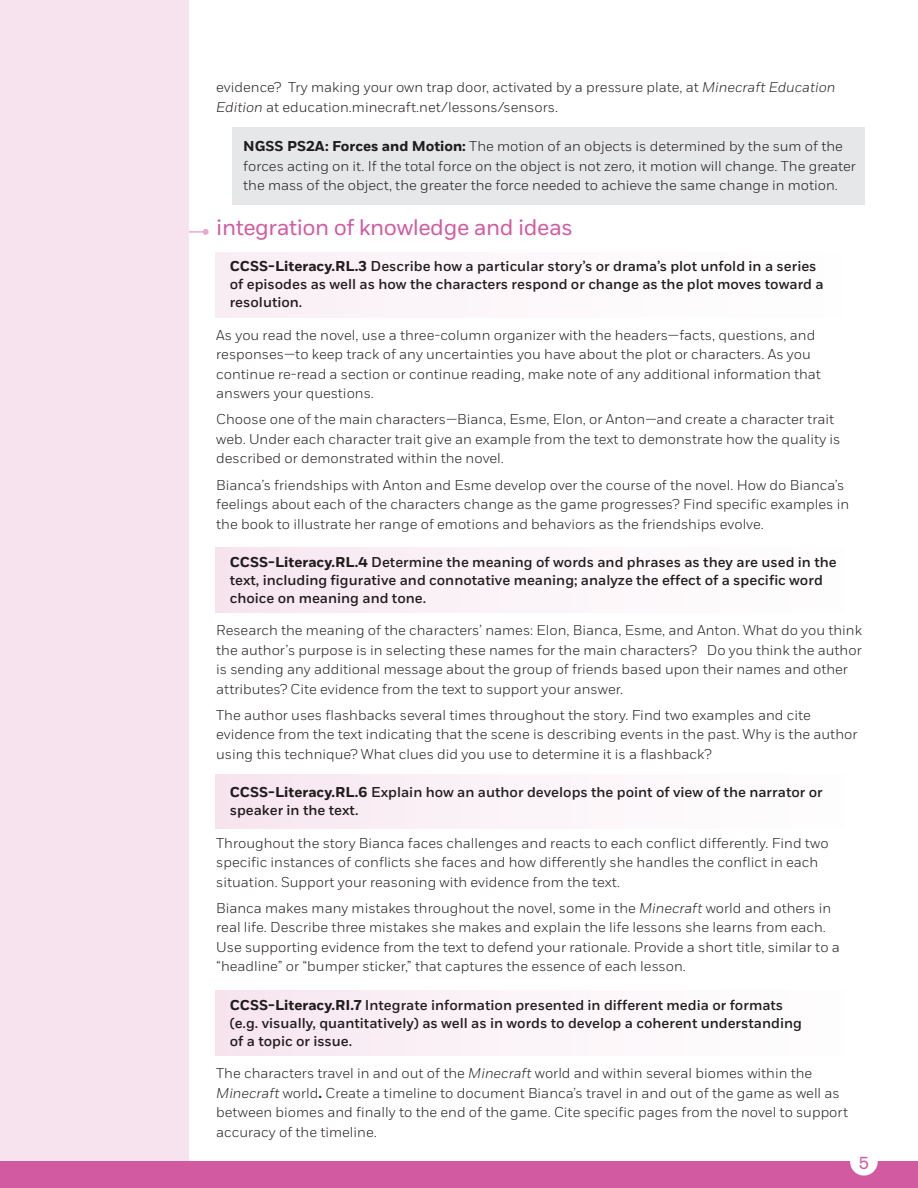
<style>
.page{position:relative;width:918px;height:1188px;background:#fff}
.page>*{position:absolute;margin:0;border:0;box-sizing:border-box;transform-origin:0 0}
.t1{font:22.5px "Fort";letter-spacing:-.02em;color:#d25aa1}
.t2{font:18px "Akzidenz Grotesk BE";color:#d25aa1}
.t3{font:300 14.25px/19.5px "Fort";color:#231f20}
.t4{font:500 14.25px/18px "Fort";color:#231f20}
.s1{font-style:italic}
.s2{font-weight:700}
</style>
<div class="page">
<hr style="left:188px;top:0;width:1px;height:1188px;background:#d25aa1">
<div style="left:0;top:0;width:188px;height:1167px;background:#f6e3ee"></div>
<div style="left:232px;top:127px;width:632px;height:78px;background:#e6e7e9"></div>
<div style="left:215px;top:252px;width:629px;height:65px;background:#fdf8fb"></div>
<div style="left:215px;top:548px;width:629px;height:65px;background:linear-gradient(to right,#f7e6f0,#fff)"></div>
<div style="left:215px;top:775px;width:629px;height:54px;background:linear-gradient(to right,#f7e6f0,#fff)"></div>
<div style="left:215px;top:991px;width:629px;height:65px;background:linear-gradient(to right,#f7e6f0,#fff)"></div>
<svg style="left:189px;top:229px;width:20px;height:6px"></svg>
<div style="left:0;top:1162px;width:918px;height:26px;background:#d25aa1"></div>
<div style="left:850px;top:1148px;width:28px;height:28px;background:#fff;border-radius:50%"></div>
<p class="t3" style="left:216px;top:78px;width:621px">evidence? Try making your own trap door, activated by a pressure plate, at <span class="s1">Minecraft Education<br>Edition</span> at education.minecraft.net/lessons/sensors.</p>
<p class="t3" style="left:243px;top:137px;width:614px"><span class="s2">NGSS PS2A: Forces and Motion:</span> The motion of an objects is determined by the sum of the forces acting on it. If the total force on the object is not zero, it motion will change. The greater the mass of the object, the greater the force needed to achieve the same change in motion.</p>
<h1 class="t1" style="left:216px;top:214px;width:358px">integration of knowledge and ideas</h1>
<p class="t4" style="left:230px;top:258px;width:595px"><span class="s2">CCSS-Literacy.RL.3</span> Describe how a particular story’s or drama’s plot unfold in a series of episodes as well as how the characters respond or change as the plot moves toward a resolution.</p>
<p class="t3" style="left:216px;top:325px;width:606px">As you read the novel, use a three-column organizer with the headers—facts, questions, and responses—to keep track of any uncertainties you have about the plot or characters. As you continue re-read a section or continue reading, make note of any additional information that answers your questions.</p>
<p class="t3" style="left:216px;top:410px;width:626px">Choose one of the main characters—Bianca, Esme, Elon, or Anton—and create a character trait web. Under each character trait give an example from the text to demonstrate how the quality is described or demonstrated within the novel.</p>
<p class="t3" style="left:216px;top:475px;width:634px">Bianca’s friendships with Anton and Esme develop over the course of the novel. How do Bianca’s feelings about each of the characters change as the game progresses? Find specific examples in the book to illustrate her range of emotions and behaviors as the friendships evolve.</p>
<p class="t4" style="left:230px;top:553px;width:609px"><span class="s2">CCSS-Literacy.RL.4</span> Determine the meaning of words and phrases as they are used in the text, including figurative and connotative meaning; analyze the effect of a specific word choice on meaning and tone.</p>
<p class="t3" style="left:216px;top:621px;width:647px">Research the meaning of the characters’ names: Elon, Bianca, Esme, and Anton. What do you think the author’s purpose is in selecting these names for the main characters? Do you think the author is sending any additional message about the group of friends based upon their names and other attributes? Cite evidence from the text to support your answer.</p>
<p class="t3" style="left:216px;top:705px;width:643px">The author uses flashbacks several times throughout the story. Find two examples and cite evidence from the text indicating that the scene is describing events in the past. Why is the author using this technique? What clues did you use to determine it is a flashback?</p>
<p class="t4" style="left:230px;top:784px;width:595px"><span class="s2">CCSS-Literacy.RL.6</span> Explain how an author develops the point of view of the narrator or speaker in the text.</p>
<p class="t3" style="left:216px;top:833px;width:614px">Throughout the story Bianca faces challenges and reacts to each conflict differently. Find two specific instances of conflicts she faces and how differently she handles the conflict in each situation. Support your reasoning with evidence from the text.</p>
<p class="t3" style="left:216px;top:898px;width:625px">Bianca makes many mistakes throughout the novel, some in the <span class="s1">Minecraft</span> world and others in real life. Describe three mistakes she makes and explain the life lessons she learns from each.<br>Use supporting evidence from the text to defend your rationale. Provide a short title, similar to a “headline” or “bumper sticker,” that captures the essence of each lesson.</p>
<p class="t4" style="left:230px;top:996px;width:574px"><span class="s2">CCSS-Literacy.RI.7</span> Integrate information presented in different media or formats (e.g. visually, quantitatively) as well as in words to develop a coherent understanding of a topic or issue.</p>
<p class="t3" style="left:216px;top:1063px;width:633px">The characters travel in and out of the <span class="s1">Minecraft</span> world and within several biomes within the <span class="s1">Minecraft</span> world<span class="s2">.</span> Create a timeline to document Bianca’s travel in and out of the game as well as between biomes and finally to the end of the game. Cite specific pages from the novel to support accuracy of the timeline.</p>
<p class="t2" style="left:859px;top:1152px;width:12px">5</p>
</div>
